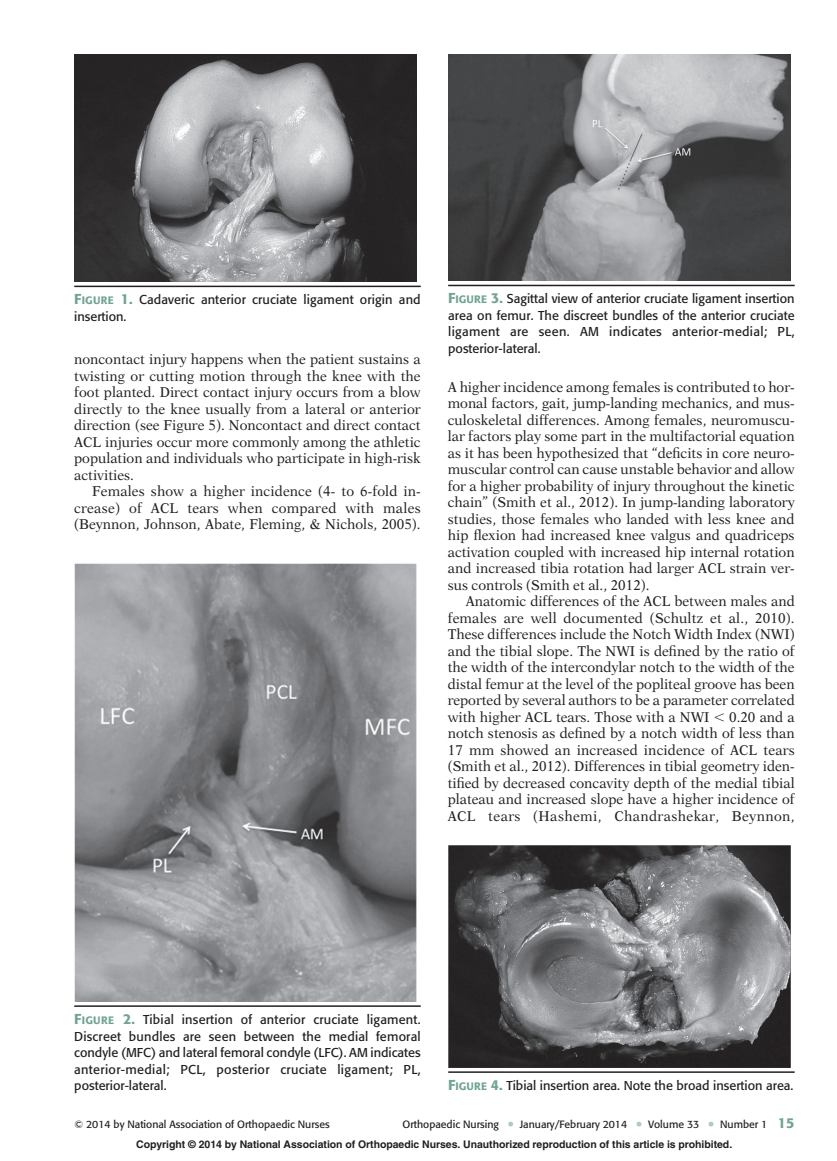
<style>
.page{position:relative;width:837px;height:1161px;background:#fff}
.page>*{position:absolute;margin:0;border:0;box-sizing:border-box;transform-origin:0 0}
.t1{font:14.25px/16.5px "New Aster";color:#231f20;text-align:justify;scale:.95 1}
.t2{font:12.75px/16.5px "Formata";letter-spacing:.01em;color:#231f20;text-align:justify}
.t3{font:700 10.5px "Helvetica";letter-spacing:-.005em;color:#231f20}
.t4{font:10.5px "Formata";color:#231f20}
.s1{font-weight:500;font-size:14.25px;color:#71a492}
.s2{font-weight:500;font-size:10.65px;color:#71a492}
.s3{font-family:"Cochin";font-weight:700;font-size:15px;color:#afcbc1}
</style>
<div class="page">
<hr style="left:74px;top:286px;width:347px;height:1px;background:#231f20">
<img style="left:74px;top:54px;width:342px;height:228px">
<hr style="left:74px;top:1005px;width:347px;height:2px;background:#231f20">
<img style="left:74px;top:564px;width:342px;height:438px">
<hr style="left:448px;top:285px;width:347px;height:1px;background:#231f20">
<img style="left:448px;top:54px;width:342px;height:227px">
<hr style="left:448px;top:1071px;width:347px;height:2px;background:#231f20">
<img style="left:448px;top:845px;width:342px;height:223px">
<p class="t2" style="left:74px;top:292px;width:348px"><span class="s1">F</span><span class="s2">IGURE</span> <span class="s1">1.</span> Cadaveric anterior cruciate ligament origin and insertion.</p>
<p class="t1" style="left:74px;top:352px;width:366px">noncontact injury happens when the patient sustains a twisting or cutting motion through the knee with the foot planted. Direct contact injury occurs from a blow directly to the knee usually from a lateral or anterior direction (see Figure 5 ). Noncontact and direct contact ACL injuries occur more commonly among the athletic population and individuals who participate in high-risk activities.</p>
<p class="t1" style="left:74px;top:484px;width:366px;text-indent:18px">Females show a higher incidence (4- to 6-fold in&shy;crease) of ACL tears when compared with males ( Beynnon, Johnson, Abate, Fleming, &amp; Nichols, 2005 ).</p>
<p class="t2" style="left:448px;top:291px;width:348px"><span class="s1">F</span><span class="s2">IGURE</span> <span class="s1">3.</span> Sagittal view of anterior cruciate ligament insertion area on femur. The discreet bundles of the anterior cruciate ligament are seen. AM indicates anterior-medial; PL, posterior-lateral.</p>
<p class="t1" style="left:448px;top:380px;width:367px">A higher incidence among females is contributed to hor&shy;monal factors, gait, jump-landing mechanics, and mus&shy;culoskeletal differences. Among females, neuromuscu&shy;lar factors play some part in the multifactorial equation as it has been hypothesized that “deficits in core neuro&shy;muscular control can cause unstable behavior and allow for a higher probability of injury throughout the kinetic chain” ( Smith et al., 2012 ). In jump-landing laboratory studies, those females who landed with less knee and hip flexion had increased knee valgus and quadriceps activation coupled with increased hip internal rotation and increased tibia rotation had larger ACL strain ver&shy;sus controls ( Smith et al., 2012 ).</p>
<p class="t1" style="left:448px;top:594px;width:367px;text-indent:18px">Anatomic differences of the ACL between males and females are well documented ( Schultz et al., 2010 ).<br>These differences include the Notch Width Index (NWI) and the tibial slope. The NWI is defined by the ratio of the width of the intercondylar notch to the width of the distal femur at the level of the popliteal groove has been reported by several authors to be a parameter correlated with higher ACL tears. Those with a NWI</p>
<p class="t1" style="left:448px;top:710px;width:367px;text-indent:281px">0.20 and a notch stenosis as defined by a notch width of less than 17 mm showed an increased incidence of ACL tears ( Smith et al., 2012 ). Differences in tibial geometry iden&shy;tified by decreased concavity depth of the medial tibial plateau and increased slope have a higher incidence of ACL tears ( Hashemi, Chandrashekar, Beynnon,</p>
<p class="t2" style="left:74px;top:1012px;width:348px"><span class="s1">F</span><span class="s2">IGURE</span> <span class="s1">2.</span> Tibial insertion of anterior cruciate ligament.<br>Discreet bundles are seen between the medial femoral condyle (MFC) and lateral femoral condyle (LFC). AM indicates anterior-medial; PCL, posterior cruciate ligament; PL, posterior-lateral.</p>
<p class="t2" style="left:448px;top:1078px;width:347px"><span class="s1">F</span><span class="s2">IGURE</span> <span class="s1">4.</span> Tibial insertion area. Note the broad insertion area.</p>
<p class="t4" style="left:75px;top:1119px;width:257px">© 2014 by National Association of Orthopaedic Nurses</p>
<p class="t4" style="left:402px;top:1119px;width:394px">Orthopaedic Nursing <span class="s3">•</span> January/February 2014 <span class="s3">•</span> Volume 33 <span class="s3">•</span> Number 1 <span class="s1">15</span></p>
<p class="t3" style="left:136px;top:1140px;width:598px">Copyright © 2014 by National Association of Orthopaedic Nurses. Unauthorized reproduction of this article is prohibited.</p>
</div>
